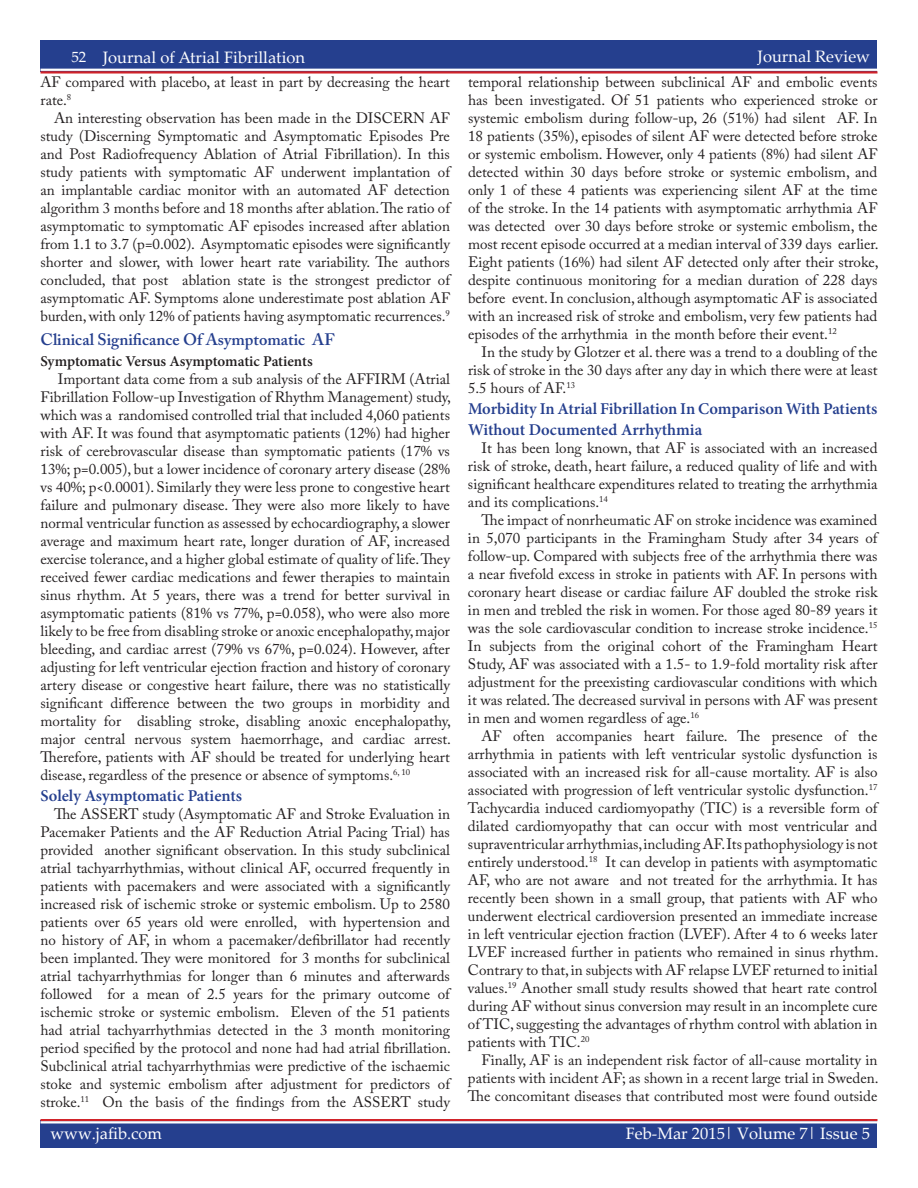
<style>
.page{position:relative;width:918px;height:1188px;background:#fff}
.page>*{position:absolute;margin:0;border:0;box-sizing:border-box;transform-origin:0 0}
._10_Body_Text{font:600 16.5px/21px "Minion Pro";color:#253f8e}
.white_header_for_blu{font:16.5px "Palatino Linotype";color:#fff}
._10_Body_Text-2{font:600 16.5px "Adobe Caslon Pro";color:#253f8e}
._10_Body_Text-3{font:15px/18px "Adobe Caslon Pro";color:#231f20;text-align:justify}
._10_Body_Text-4{font:600 15px "Minion Pro";letter-spacing:-.005em;color:#231f20}
</style>
<div class="page">
<div style="left:40px;top:40px;width:838px;height:32px;background:#253f8e"></div>
<hr style="left:40px;top:71px;width:838px;height:3px;background:#d1232a">
<hr style="left:40px;top:69px;width:838px;height:2px;background:#fff">
<div style="left:40px;top:1120px;width:838px;height:28px;background:#253f8e"></div>
<hr style="left:40px;top:1119px;width:838px;height:2px;background:#d1232a">
<hr style="left:40px;top:1121px;width:838px;height:3px;background:#fff">
<p class="white_header_for_blu" style="left:758px;top:45px;width:114px">Journal Review</p>
<p class="white_header_for_blu" style="left:71px;top:48px;width:235px"><sup>52</sup> Journal of Atrial Fibrillation</p>
<p class="white_header_for_blu" style="left:746px;top:47px;width:125px">Featured Review</p>
<p class="_10_Body_Text-3" style="left:40px;top:72px;width:411px">AF compared with placebo, at least in part by decreasing the heart rate.<sup>8</sup></p>
<p class="_10_Body_Text-3" style="left:40px;top:108px;width:411px;text-indent:14px">An interesting observation has been made in the DISCERN AF study (Discerning Symptomatic and Asymptomatic Episodes Pre and Post Radiofrequency Ablation of Atrial Fibrillation). In this study patients with symptomatic AF underwent implantation of an implantable cardiac monitor with an automated AF detection algorithm 3 months before and 18 months after ablation. The ratio of asymptomatic to symptomatic AF episodes increased after ablation from 1.1 to 3.7 (p=0.002). Asymptomatic episodes were significantly shorter and slower, with lower heart rate variability. The authors concluded, that post ablation state is the strongest predictor of asymptomatic AF. Symptoms alone underestimate post ablation AF burden, with only 12% of patients having asymptomatic recurrences.<sup>9</sup></p>
<p class="_10_Body_Text-2" style="left:40px;top:330px;width:296px">Clinical Significance Of Asymptomatic AF</p>
<p class="_10_Body_Text-4" style="left:40px;top:351px;width:274px">Symptomatic Versus Asymptomatic Patients</p>
<p class="_10_Body_Text-3" style="left:40px;top:370px;width:412px;text-indent:17px">Important data come from a sub analysis of the AFFIRM (Atrial Fibrillation Follow-up Investigation of Rhythm Management) study, which was a randomised controlled trial that included 4,060 patients with AF. It was found that asymptomatic patients (12%) had higher risk of cerebrovascular disease than symptomatic patients (17% vs 13%; p=0.005), but a lower incidence of coronary artery disease (28% vs 40%; p&lt;0.0001). Similarly they were less prone to congestive heart failure and pulmonary disease. They were also more likely to have normal ventricular function as assessed by echocardiography, a slower average and maximum heart rate, longer duration of AF, increased exercise tolerance, and a higher global estimate of quality of life. They received fewer cardiac medications and fewer therapies to maintain sinus rhythm. At 5 years, there was a trend for better survival in asymptomatic patients (81% vs 77%, p=0.058), who were also more likely to be free from disabling stroke or anoxic encephalopathy, major bleeding, and cardiac arrest (79% vs 67%, p=0.024). However, after adjusting for left ventricular ejection fraction and history of coronary artery disease or congestive heart failure, there was no statistically significant difference between the two groups in morbidity and mortality for disabling stroke, disabling anoxic encephalopathy, major central nervous system haemorrhage, and cardiac arrest.<br>Therefore, patients with AF should be treated for underlying heart disease, regardless of the presence or absence of symptoms.<sup>6,</sup> <sup>10</sup></p>
<p class="_10_Body_Text" style="left:40px;top:786px;width:203px">Solely Asymptomatic Patients</p>
<p class="_10_Body_Text-3" style="left:40px;top:805px;width:412px;text-indent:14px">The ASSERT study (Asymptomatic AF and Stroke Evaluation in Pacemaker Patients and the AF Reduction Atrial Pacing Trial) has provided another significant observation. In this study subclinical atrial tachyarrhythmias, without clinical AF, occurred frequently in patients with pacemakers and were associated with a significantly increased risk of ischemic stroke or systemic embolism. Up to 2580 patients over 65 years old were enrolled, with hypertension and no history of AF, in whom a pacemaker/defibrillator had recently been implanted. They were monitored for 3 months for subclinical atrial tachyarrhythmias for longer than 6 minutes and afterwards followed for a mean of 2.5 years for the primary outcome of ischemic stroke or systemic embolism. Eleven of the 51 patients had atrial tachyarrhythmias detected in the 3 month monitoring period specified by the protocol and none had had atrial fibrillation.<br>Subclinical atrial tachyarrhythmias were predictive of the ischaemic stoke and systemic embolism after adjustment for predictors of stroke.<sup>11</sup> On the basis of the findings from the ASSERT study</p>
<p class="_10_Body_Text-3" style="left:468px;top:72px;width:412px">temporal relationship between subclinical AF and embolic events has been investigated. Of 51 patients who experienced stroke or systemic embolism during follow-up, 26 (51%) had silent AF. In 18 patients (35%), episodes of silent AF were detected before stroke or systemic embolism. However, only 4 patients (8%) had silent AF detected within 30 days before stroke or systemic embolism, and only 1 of these 4 patients was experiencing silent AF at the time of the stroke. In the 14 patients with asymptomatic arrhythmia AF was detected over 30 days before stroke or systemic embolism, the most recent episode occurred at a median interval of 339 days earlier.<br>Eight patients (16%) had silent AF detected only after their stroke, despite continuous monitoring for a median duration of 228 days before event. In conclusion, although asymptomatic AF is associated with an increased risk of stroke and embolism, very few patients had episodes of the arrhythmia in the month before their event.<sup>12</sup></p>
<p class="_10_Body_Text-3" style="left:468px;top:342px;width:411px;text-indent:14px">In the study by Glotzer et al. there was a trend to a doubling of the risk of stroke in the 30 days after any day in which there were at least 5.5 hours of AF.<sup>13</sup></p>
<p class="_10_Body_Text" style="left:468px;top:398px;width:411px">Morbidity In Atrial Fibrillation In Comparison With Patients<br>Without Documented Arrhythmia</p>
<p class="_10_Body_Text-3" style="left:468px;top:438px;width:411px;text-indent:14px">It has been long known, that AF is associated with an increased risk of stroke, death, heart failure, a reduced quality of life and with significant healthcare expenditures related to treating the arrhythmia and its complications.<sup>14</sup></p>
<p class="_10_Body_Text-3" style="left:468px;top:510px;width:411px;text-indent:14px">The impact of nonrheumatic AF on stroke incidence was examined in 5,070 participants in the Framingham Study after 34 years of follow-up. Compared with subjects free of the arrhythmia there was a near fivefold excess in stroke in patients with AF. In persons with coronary heart disease or cardiac failure AF doubled the stroke risk in men and trebled the risk in women. For those aged 80-89 years it was the sole cardiovascular condition to increase stroke incidence.<sup>15<br></sup>In subjects from the original cohort of the Framingham Heart Study, AF was associated with a 1.5- to 1.9-fold mortality risk after adjustment for the preexisting cardiovascular conditions with which it was related. The decreased survival in persons with AF was present in men and women regardless of age.<sup>16</sup></p>
<p class="_10_Body_Text-3" style="left:468px;top:726px;width:412px;text-indent:14px">AF often accompanies heart failure. The presence of the arrhythmia in patients with left ventricular systolic dysfunction is associated with an increased risk for all-cause mortality. AF is also associated with progression of left ventricular systolic dysfunction.<sup>17<br></sup>Tachycardia induced cardiomyopathy (TIC) is a reversible form of dilated cardiomyopathy that can occur with most ventricular and supraventricular arrhythmias, including AF. Its pathophysiology is not entirely understood.<sup>18</sup> It can develop in patients with asymptomatic AF, who are not aware and not treated for the arrhythmia. It has recently been shown in a small group, that patients with AF who underwent electrical cardioversion presented an immediate increase in left ventricular ejection fraction (LVEF). After 4 to 6 weeks later LVEF increased further in patients who remained in sinus rhythm.<br>Contrary to that, in subjects with AF relapse LVEF returned to initial values.<sup>19</sup> Another small study results showed that heart rate control during AF without sinus conversion may result in an incomplete cure of TIC, suggesting the advantages of rhythm control with ablation in patients with TIC.<sup>20</sup></p>
<p class="_10_Body_Text-3" style="left:468px;top:1050px;width:412px;text-indent:14px">Finally, AF is an independent risk factor of all-cause mortality in patients with incident AF; as shown in a recent large trial in Sweden.<br>The concomitant diseases that contributed most were found outside</p>
<p class="white_header_for_blu" style="left:51px;top:1122px;width:113px">www.jafib.com</p>
<p class="white_header_for_blu" style="left:626px;top:1122px;width:246px">Feb-Mar 2015| Volume 7| Issue 5</p>
</div>
